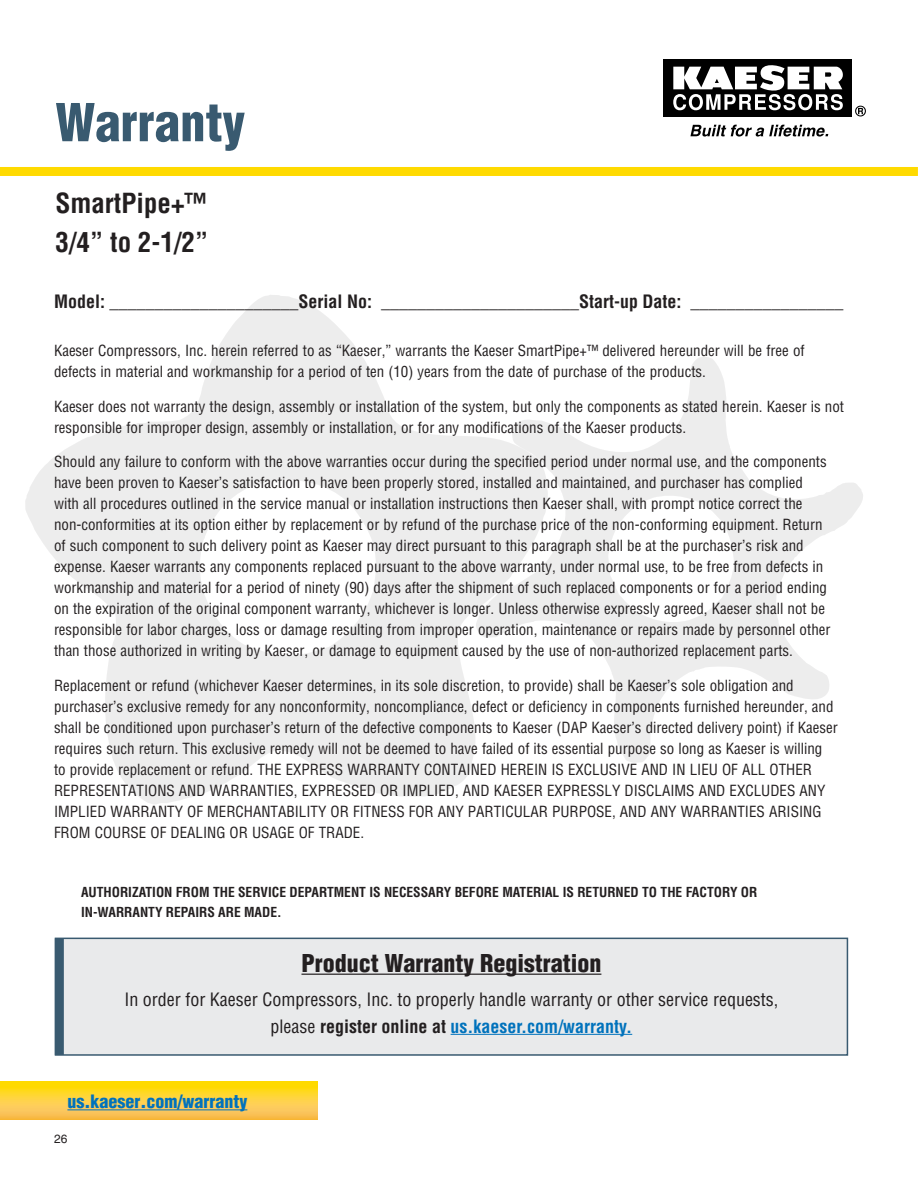
<style>
.page{position:relative;width:918px;height:1188px;background:#fff}
.page>*{position:absolute;margin:0;border:0;box-sizing:border-box;transform-origin:0 0}
.t1{font:900 condensed 51px "Helvetica";color:#395a70}
.t2{font:700 condensed 27px/39px "Helvetica";color:#231f20}
.t3{font:900 condensed 24px "Helvetica";color:#231f20}
.t4{font:condensed 18px/27px "Helvetica";color:#231f20;text-align:center}
.t5{font:700 condensed 18px "Helvetica";color:#231f20}
.t6{font:900 condensed 18px "Helvetica";color:#0072bc}
.t7{font:condensed 15px/21px "Helvetica";color:#231f20}
.t8{font:700 condensed 13.5px/19.5px "Helvetica";color:#231f20}
.t9{font:12px "Helvetica";color:#231f20}
.s1{font-weight:700}
.s2{font-weight:700;color:#0072bc}
</style>
<div class="page">
<svg style="left:25px;top:295px;width:838px;height:509px"></svg>
<div style="left:0;top:167px;width:918px;height:9px;background:#ffda00"></div>
<div style="left:55px;top:938px;width:792px;height:117px;background:#e9eaeb"></div>
<hr style="left:301px;top:974px;width:300px;height:1px;background:#231f20">
<hr style="left:451px;top:1034px;width:181px;height:1px;background:#0072bc">
<div style="left:55px;top:938px;width:793px;height:118px;border:2px solid #395a70"></div>
<svg style="left:690px;top:125px;width:138px;height:12px"></svg>
<div style="left:663px;top:59px;width:189px;height:57px;background:#000"></div>
<svg style="left:855px;top:106px;width:11px;height:10px"></svg>
<svg style="left:673px;top:65px;width:170px;height:45px"></svg>
<svg style="left:0;top:1082px;width:318px;height:38px;background:#fbce38"></svg>
<hr style="left:67px;top:1109px;width:180px;height:1px;background:#0072bc">
<div style="left:55px;top:938px;width:9px;height:117px;background:#395a70"></div>
<h1 class="t1" style="left:55px;top:90px;width:191px">Warranty</h1>
<h2 class="t2" style="left:55px;top:184px;width:155px">SmartPipe+™<br>3/4” to 2-1/2”</h2>
<p class="t5" style="left:54px;top:290px;width:791px">Model: _____________________Serial No: ______________________Start-up Date: _________________</p>
<p class="t7" style="left:54px;top:340px;width:752px">Kaeser Compressors, Inc. herein referred to as “Kaeser,” warrants the Kaeser SmartPipe+™ delivered hereunder will be free of defects in material and workmanship for a period of ten (10) years from the date of purchase of the products.</p>
<p class="t7" style="left:54px;top:396px;width:792px">Kaeser does not warranty the design, assembly or installation of the system, but only the components as stated herein. Kaeser is not responsible for improper design, assembly or installation, or for any modifications of the Kaeser products.</p>
<p class="t7" style="left:54px;top:451px;width:778px">Should any failure to conform with the above warranties occur during the specified period under normal use, and the components have been proven to Kaeser’s satisfaction to have been properly stored, installed and maintained, and purchaser has complied with all procedures outlined in the service manual or installation instructions then Kaeser shall, with prompt notice correct the non-conformities at its option either by replacement or by refund of the purchase price of the non-conforming equipment. Return of such component to such delivery point as Kaeser may direct pursuant to this paragraph shall be at the purchaser’s risk and expense. Kaeser warrants any components replaced pursuant to the above warranty, under normal use, to be free from defects in workmanship and material for a period of ninety (90) days after the shipment of such replaced components or for a period ending on the expiration of the original component warranty, whichever is longer. Unless otherwise expressly agreed, Kaeser shall not be responsible for labor charges, loss or damage resulting from improper operation, maintenance or repairs made by personnel other than those authorized in writing by Kaeser, or damage to equipment caused by the use of non-authorized replacement parts.</p>
<p class="t7" style="left:54px;top:675px;width:785px">Replacement or refund (whichever Kaeser determines, in its sole discretion, to provide) shall be Kaeser’s sole obligation and purchaser’s exclusive remedy for any nonconformity, noncompliance, defect or deficiency in components furnished hereunder, and shall be conditioned upon purchaser’s return of the defective components to Kaeser (DAP Kaeser’s directed delivery point) if Kaeser requires such return. This exclusive remedy will not be deemed to have failed of its essential purpose so long as Kaeser is willing<br>to provide replacement or refund. THE EXPRESS WARRANTY CONTAINED HEREIN IS EXCLUSIVE AND IN LIEU OF ALL OTHER REPRESENTATIONS AND WARRANTIES, EXPRESSED OR IMPLIED, AND KAESER EXPRESSLY DISCLAIMS AND EXCLUDES ANY IMPLIED WARRANTY OF MERCHANTABILITY OR FITNESS FOR ANY PARTICULAR PURPOSE, AND ANY WARRANTIES ARISING FROM COURSE OF DEALING OR USAGE OF TRADE.</p>
<p class="t8" style="left:81px;top:883px;width:678px">AUTHORIZATION FROM THE SERVICE DEPARTMENT IS NECESSARY BEFORE MATERIAL IS RETURNED TO THE FACTORY OR<br>IN-WARRANTY REPAIRS ARE MADE.</p>
<h3 class="t3" style="left:301px;top:948px;width:301px">Product Warranty Registration</h3>
<p class="t4" style="left:124px;top:985px;width:656px">In order for Kaeser Compressors, Inc. to properly handle warranty or other service requests, please <span class="s1">register online at</span> <span class="s2">us.kaeser.com/warranty.</span></p>
<p class="t6" style="left:67px;top:1090px;width:181px">us.kaeser.com/warranty</p>
<p class="t9" style="left:54px;top:1132px;width:15px">26</p>
</div>
